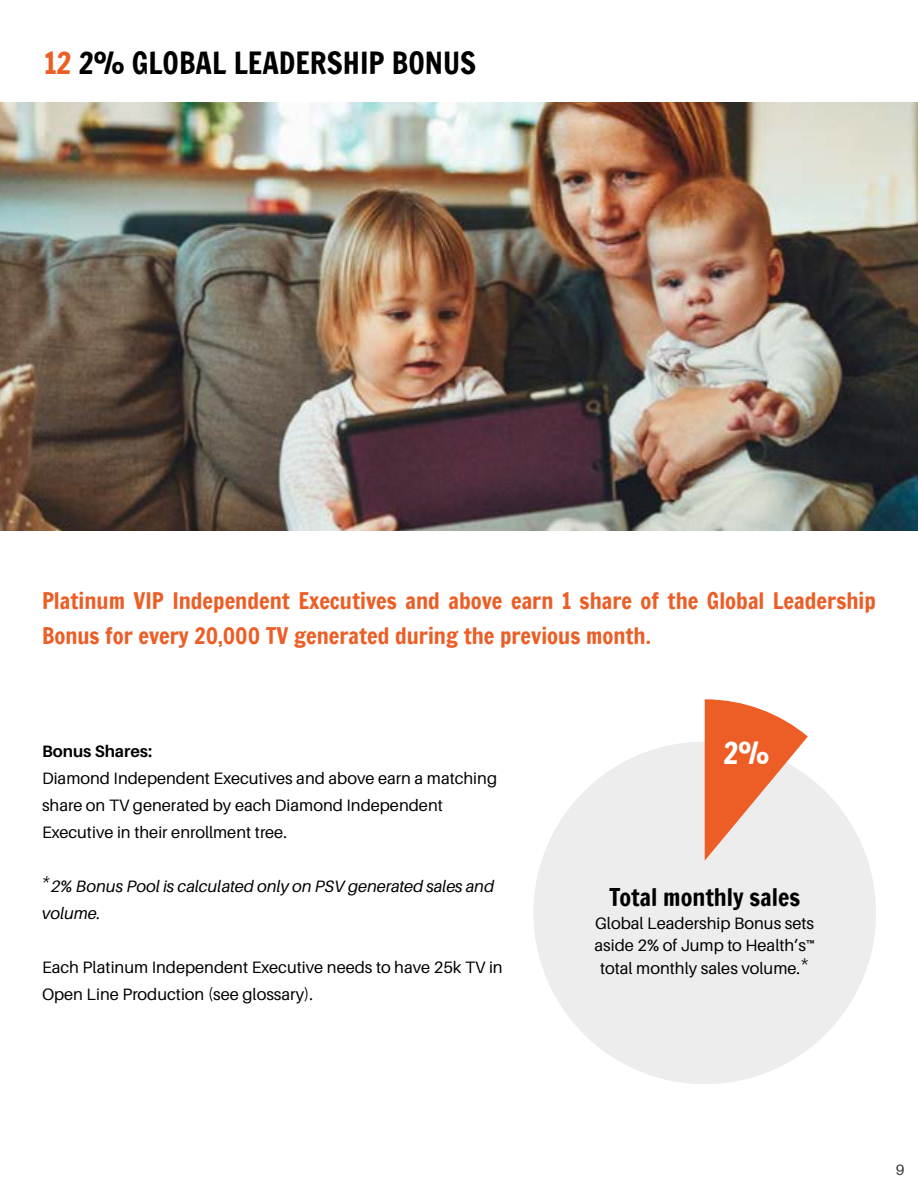
<style>
.page{position:relative;width:918px;height:1188px;background:#fff}
.page>*{position:absolute;margin:0;border:0;box-sizing:border-box;transform-origin:0 0}
.t1{font:30px "Francois One";color:#000}
.t2{font:30px "Francois One";color:#fff}
.t3{font:24px "Francois One";color:#000}
.t4{font:22.5px/34.5px "Francois One";color:#ec5e25}
.t5{font:16.5px/27px "Aileron";color:#000}
.t6{font:italic 16.5px/27px "Aileron";color:#000}
.t7{font:700 16.5px "Aileron";color:#000}
.t8{font:15px "Aileron";color:#38393b}
.s1{color:#ec5e24}
</style>
<div class="page">
<img style="left:0;top:103px;width:918px;height:428px">
<div style="left:533px;top:742px;width:343px;height:342px;background:#ededee;border-radius:50%"></div>
<svg style="left:705px;top:699px;width:103px;height:161px"></svg>
<h1 class="t1" style="left:44px;top:41px;width:433px"><span class="s1">12</span> 2% GLOBAL LEADERSHIP BONUS</h1>
<h3 class="t4" style="left:42px;top:583px;width:835px">Platinum VIP Independent Executives and above earn 1 share of the Global Leadership<br>Bonus for every 20,000 TV generated during the previous month.</h3>
<p class="t7" style="left:42px;top:742px;width:112px">Bonus Shares:</p>
<h1 class="t2" style="left:723px;top:731px;width:47px">2%</h1>
<p class="t5" style="left:42px;top:765px;width:457px">Diamond Independent Executives and above earn a matching share on TV generated by each Diamond Independent<br>Executive in their enrollment tree.</p>
<p class="t6" style="left:42px;top:865px;width:10px">*</p>
<p class="t6" style="left:42px;top:873px;width:454px;text-indent:9px">2% Bonus Pool is calculated only on PSV generated sales and volume.</p>
<h2 class="t3" style="left:609px;top:880px;width:193px">Total monthly sales</h2>
<p class="t5" style="left:594px;top:912px;width:222px;line-height:22.5px;text-align:center">Global Leadership Bonus sets aside 2% of Jump to Health’s™ total monthly sales volume.</p>
<p class="t5" style="left:800px;top:947px;width:11px">*</p>
<p class="t5" style="left:42px;top:954px;width:462px">Each Platinum Independent Executive needs to have 25k TV in<br>Open Line Production (see glossary).</p>
<p class="t8" style="left:896px;top:1161px;width:10px">9</p>
</div>
